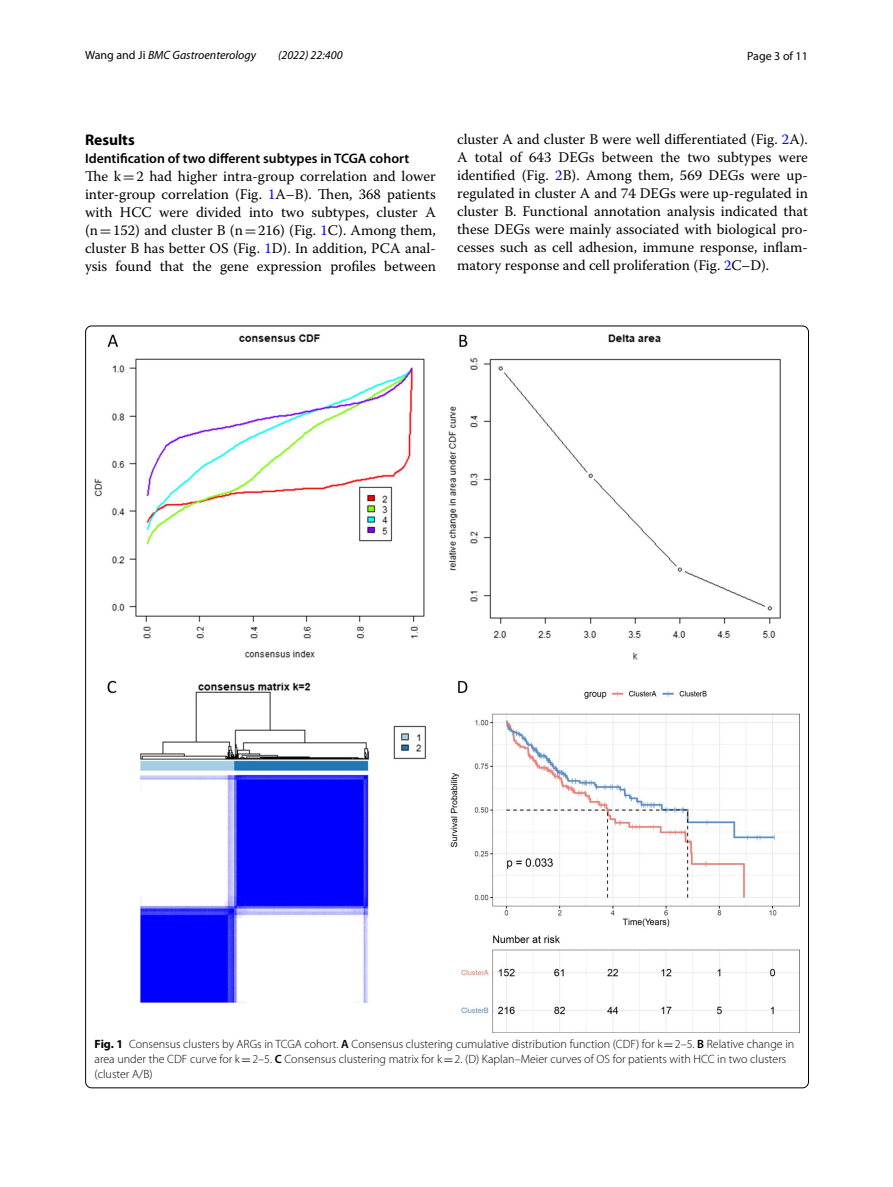
<style>
.page{position:relative;width:893px;height:1187px;background:#fff}
.page>*{position:absolute;margin:0;border:0;box-sizing:border-box;transform-origin:0 0}
.t1{font:700 15.45px "Myriad Pro";color:#000}
.t2{font:14.7px/18px "Warnock Pro";color:#000;text-align:justify}
.t3{font:600 13.8px "Myriad Pro";color:#000}
.t4{font:300 12px/15px "Myriad Pro";color:#000}
.t5{font:italic 12px "Myriad Pro";color:#000}
.t6{font:12px "Myriad Pro";color:#000}
.s1{font-style:normal}
.s2{font-family:"MTSY"}
.s3{color:#00f}
.s4{font-weight:700}
.s5{font-weight:600}
.s6{font-family:"MTSY";font-weight:400}
</style>
<div class="page">
<img style="left:94px;top:335px;width:706px;height:697px">
<p class="t5" style="left:85px;top:48px;width:173px"><span class="s1">Wang and Ji</span> BMC Gastroenterology</p>
<p class="t5" style="left:278px;top:48px;width:66px">(2022) 22:400</p>
<p class="t6" style="left:747px;top:48px;width:62px">Page 3 of 11</p>
<p class="t1" style="left:85px;top:129px;width:51px">Results</p>
<p class="t3" style="left:85px;top:149px;width:326px">Identification of two different subtypes in TCGA cohort</p>
<p class="t2" style="left:85px;top:166px;width:352px">The k<span class="s2">=</span>2 had higher intra-group correlation and lower inter-group correlation (Fig. <span class="s3">1</span>A–B). Then, 368 patients with HCC were divided into two subtypes, cluster A (n<span class="s2">=</span>152) and cluster B (n<span class="s2">=</span>216) (Fig. <span class="s3">1</span>C). Among them, cluster B has better OS (Fig. <span class="s3">1</span>D). In addition, PCA anal&shy;ysis found that the gene expression profiles between</p>
<p class="t2" style="left:457px;top:130px;width:352px">cluster A and cluster B were well differentiated (Fig. <span class="s3">2</span>A).<br>A total of 643 DEGs between the two subtypes were identified (Fig. <span class="s3">2</span>B). Among them, 569 DEGs were up&shy;regulated in cluster A and 74 DEGs were up-regulated in cluster B. Functional annotation analysis indicated that these DEGs were mainly associated with biological pro&shy;cesses such as cell adhesion, immune response, inflam&shy;matory response and cell proliferation (Fig. <span class="s3">2</span>C–D).</p>
<p class="t4" style="left:95px;top:1036px;width:701px"><span class="s4">Fig. 1</span> Consensus clusters by ARGs in TCGA cohort. <span class="s5">A</span> Consensus clustering cumulative distribution function (CDF) for k<span class="s6">=</span>2–5. <span class="s5">B</span> Relative change in area under the CDF curve for k<span class="s6">=</span>2–5. <span class="s5">C</span> Consensus clustering matrix for k<span class="s6">=</span>2. (D) Kaplan–Meier curves of OS for patients with HCC in two clusters (cluster A/B)</p>
</div>
